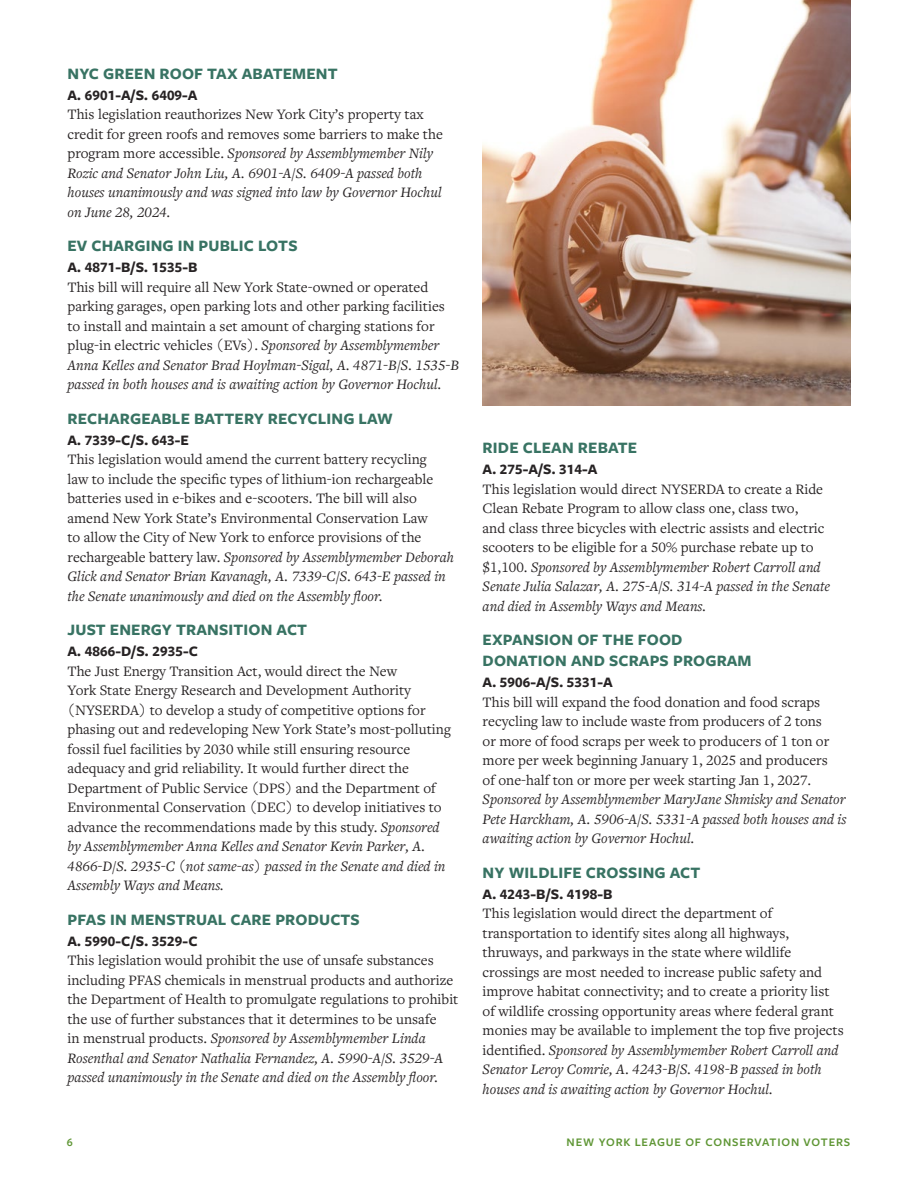
<style>
.page{position:relative;width:918px;height:1188px;background:#fff}
.page>*{position:absolute;margin:0;border:0;box-sizing:border-box;transform-origin:0 0}
.t1{font:700 16.5px/21px "Freight Sans Pro";letter-spacing:.01em;color:#387363}
.t2{font:15px/19.5px "Freight Text Pro";color:#272324}
.t3{font:italic 15px/19.5px "Freight Text Pro";color:#272324}
.t4{font:700 15px "Freight Sans Pro";letter-spacing:.01em;color:#272324}
.t5{font:600 12px "Freight Sans Pro";letter-spacing:.07em;color:#5f9635}
.s1{font-style:normal}
.s2{font-style:italic}
</style>
<div class="page">
<img style="left:483px;top:0;width:367px;height:405px">
<p class="t1" style="left:68px;top:62px;width:272px">NYC GREEN ROOF TAX ABATEMENT</p>
<p class="t4" style="left:68px;top:85px;width:132px">A. 6901-A/S. 6409-A</p>
<p class="t3" style="left:68px;top:104px;width:377px"><span class="s1">This legislation reauthorizes New York City’s property tax credit for green roofs and removes some barriers to make the program more accessible.</span> Sponsored by Assemblymember Nily Rozic and Senator John Liu, A. 6901-A/S. 6409-A passed both houses unanimously and was signed into law by Governor Hochul on June 28, 2024.</p>
<p class="t1" style="left:68px;top:235px;width:232px">EV CHARGING IN PUBLIC LOTS</p>
<p class="t4" style="left:68px;top:257px;width:131px">A. 4871-B/S. 1535-B</p>
<p class="t2" style="left:68px;top:277px;width:393px">This bill will require all New York State-owned or operated parking garages, open parking lots and other parking facilities to install and maintain a set amount of charging stations for plug-in electric vehicles (EVs). <span class="s2">Sponsored by Assemblymember Anna Kelles and Senator Brad Hoylman-Sigal, A. 4871-B/S. 1535-B passed in both houses and is awaiting action by Governor Hochul.</span></p>
<p class="t1" style="left:68px;top:407px;width:327px">RECHARGEABLE BATTERY RECYCLING LAW</p>
<p class="t4" style="left:68px;top:430px;width:123px">A. 7339-C/S. 643-E</p>
<p class="t2" style="left:68px;top:449px;width:388px">This legislation would amend the current battery recycling<br>law to include the specific types of lithium-ion rechargeable batteries used in e-bikes and e-scooters. The bill will also amend New York State’s Environmental Conservation Law<br>to allow the City of New York to enforce provisions of the rechargeable battery law. <span class="s2">Sponsored by Assemblymember Deborah Glick and Senator Brian Kavanagh, A. 7339-C/S. 643-E passed in the Senate unanimously and died on the Assembly floor.</span></p>
<p class="t1" style="left:68px;top:619px;width:241px">JUST ENERGY TRANSITION ACT</p>
<p class="t4" style="left:68px;top:641px;width:132px">A. 4866-D/S. 2935-C</p>
<p class="t2" style="left:68px;top:661px;width:385px">The Just Energy Transition Act, would direct the New<br>York State Energy Research and Development Authority (NYSERDA) to develop a study of competitive options for phasing out and redeveloping New York State’s most-polluting fossil fuel facilities by 2030 while still ensuring resource adequacy and grid reliability. It would further direct the Department of Public Service (DPS) and the Department of Environmental Conservation (DEC) to develop initiatives to advance the recommendations made by this study. <span class="s2">Sponsored by Assemblymember Anna Kelles and Senator Kevin Parker, A.<br>4866-D/S. 2935-C (not same-as) passed in the Senate and died in Assembly Ways and Means.</span></p>
<p class="t1" style="left:68px;top:908px;width:294px">PFAS IN MENSTRUAL CARE PRODUCTS</p>
<p class="t4" style="left:68px;top:931px;width:132px">A. 5990-C/S. 3529-C</p>
<p class="t2" style="left:68px;top:950px;width:392px">This legislation would prohibit the use of unsafe substances including PFAS chemicals in menstrual products and authorize the Department of Health to promulgate regulations to prohibit the use of further substances that it determines to be unsafe<br>in menstrual products. <span class="s2">Sponsored by Assemblymember Linda Rosenthal and Senator Nathalia Fernandez, A. 5990-A/S. 3529-A passed unanimously in the Senate and died on the Assembly floor.</span></p>
<p class="t1" style="left:483px;top:436px;width:156px">RIDE CLEAN REBATE</p>
<p class="t4" style="left:483px;top:459px;width:116px">A. 275-A/S. 314-A</p>
<p class="t2" style="left:483px;top:478px;width:349px">This legislation would direct NYSERDA to create a Ride Clean Rebate Program to allow class one, class two,<br>and class three bicycles with electric assists and electric scooters to be eligible for a 50% purchase rebate up to $1,100. <span class="s2">Sponsored by Assemblymember Robert Carroll and Senate Julia Salazar, A. 275-A/S. 314-A passed in the Senate and died in Assembly Ways and Means.</span></p>
<p class="t1" style="left:483px;top:628px;width:271px">EXPANSION OF THE FOOD<br>DONATION AND SCRAPS PROGRAM</p>
<p class="t4" style="left:483px;top:672px;width:132px">A. 5906-A/S. 5331-A</p>
<p class="t2" style="left:483px;top:691px;width:348px">This bill will expand the food donation and food scraps recycling law to include waste from producers of 2 tons or more of food scraps per week to producers of 1 ton or more per week beginning January 1, 2025 and producers of one-half ton or more per week starting Jan 1, 2027.</p>
<p class="t3" style="left:483px;top:789px;width:365px;text-align:justify">Sponsored by Assemblymember MaryJane Shmisky and Senator Pete Harckham, A. 5906-A/S. 5331-A passed both houses and is awaiting action by Governor Hochul.</p>
<p class="t1" style="left:483px;top:861px;width:219px">NY WILDLIFE CROSSING ACT</p>
<p class="t4" style="left:483px;top:883px;width:131px">A. 4243-B/S. 4198-B</p>
<p class="t2" style="left:483px;top:903px;width:363px">This legislation would direct the department of transportation to identify sites along all highways, thruways, and parkways in the state where wildlife crossings are most needed to increase public safety and improve habitat connectivity; and to create a priority list of wildlife crossing opportunity areas where federal grant monies may be available to implement the top five projects identified. <span class="s2">Sponsored by Assemblymember Robert Carroll and Senator Leroy Comrie, A. 4243-B/S. 4198-B passed in both houses and is awaiting action by Governor Hochul.</span></p>
<p class="t5" style="left:67px;top:1134px;width:7px">6</p>
<p class="t5" style="left:567px;top:1134px;width:285px">NEW YORK LEAGUE OF CONSERVATION VOTERS</p>
</div>
